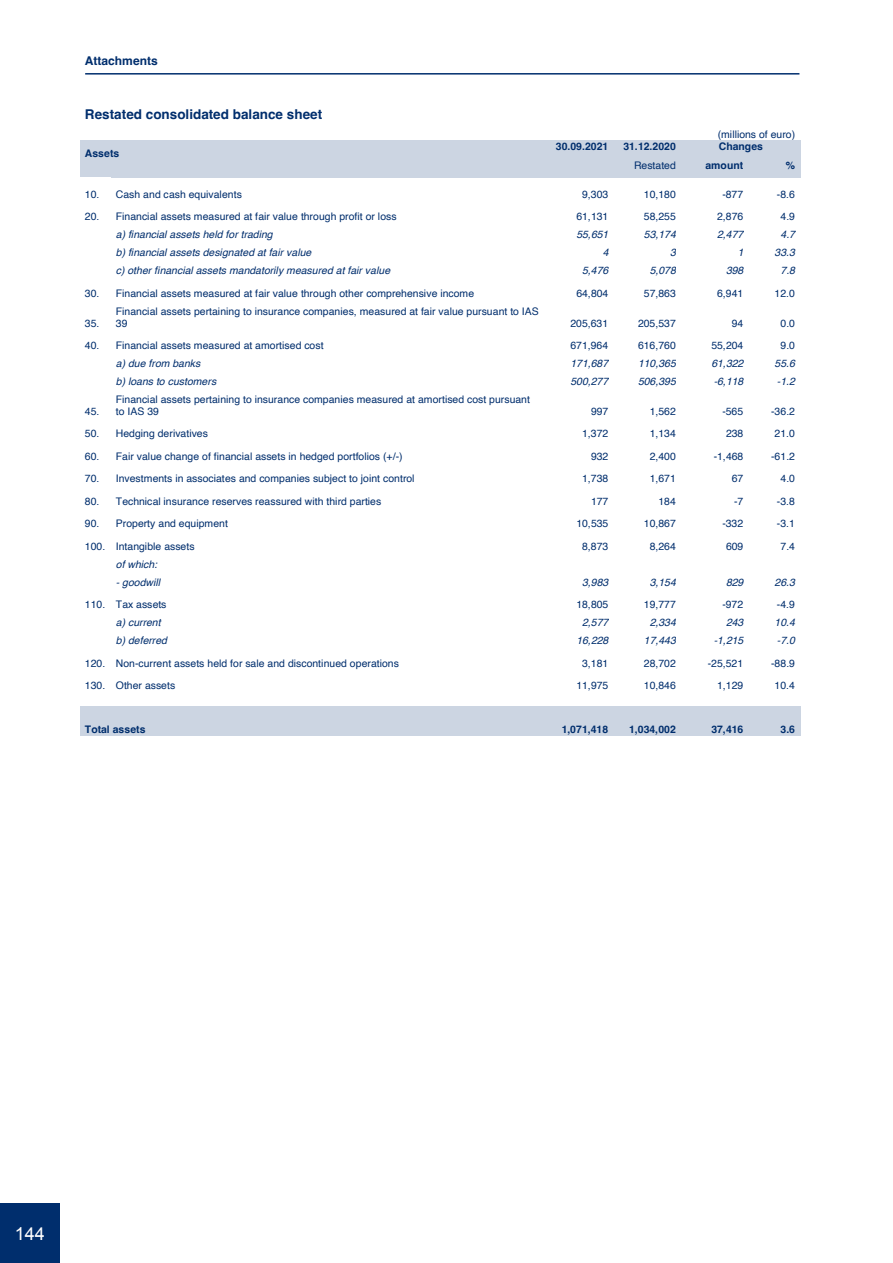
<style>
.page{position:relative;width:893px;height:1263px;background:#fff}
.page>*{position:absolute;margin:0;border:0;box-sizing:border-box;transform-origin:0 0}
.t1{font:18px "Arial";color:#fff}
.t2{font:700 13.5px "Helvetica";letter-spacing:.005em;color:#002e6d}
.t3{font:700 12px "Helvetica";letter-spacing:-.005em;color:#002e6d}
.t4{font:10.5px/12px "Helvetica";letter-spacing:-.005em;color:#002e6d}
.t5{font:italic 10.5px "Helvetica";letter-spacing:-.005em;color:#002e6d}
.t6{font:700 10.5px "Helvetica";letter-spacing:-.005em;color:#002e6d}
</style>
<div class="page">
<hr style="left:85px;top:73px;width:714px;height:2px;background:#002e6d">
<div style="left:80px;top:140px;width:466px;height:19px;background:#ccd5e2"></div>
<div style="left:546px;top:140px;width:68px;height:19px;background:#ccd5e2"></div>
<div style="left:614px;top:140px;width:67px;height:19px;background:#ccd5e2"></div>
<div style="left:681px;top:140px;width:119px;height:19px;background:#ccd5e2"></div>
<div style="left:80px;top:159px;width:31px;height:18px;background:#ccd5e2"></div>
<div style="left:111px;top:159px;width:435px;height:18px;background:#ccd5e2"></div>
<div style="left:546px;top:159px;width:68px;height:18px;background:#ccd5e2"></div>
<div style="left:614px;top:159px;width:67px;height:18px;background:#ccd5e2"></div>
<div style="left:681px;top:159px;width:68px;height:18px;background:#ccd5e2"></div>
<div style="left:749px;top:159px;width:51px;height:18px;background:#ccd5e2"></div>
<div style="left:80px;top:706px;width:466px;height:29px;background:#ccd5e2"></div>
<div style="left:546px;top:706px;width:68px;height:29px;background:#ccd5e2"></div>
<div style="left:614px;top:706px;width:67px;height:29px;background:#ccd5e2"></div>
<div style="left:681px;top:706px;width:68px;height:29px;background:#ccd5e2"></div>
<div style="left:749px;top:706px;width:51px;height:29px;background:#ccd5e2"></div>
<div style="left:0;top:1203px;width:60px;height:60px;background:#002e6d"></div>
<p class="t3" style="left:85px;top:54px;width:74px">Attachments</p>
<p class="t2" style="left:85px;top:106px;width:239px">Restated consolidated balance sheet</p>
<p class="t6" style="left:85px;top:147px;width:36px">Assets</p>
<p class="t4" style="left:718px;top:129px;width:79px">(millions of euro)</p>
<p class="t6" style="left:556px;top:140px;width:54px">30.09.2021</p>
<p class="t6" style="left:623px;top:140px;width:54px">31.12.2020</p>
<p class="t6" style="left:719px;top:140px;width:46px">Changes</p>
<p class="t4" style="left:634px;top:160px;width:43px">Restated</p>
<p class="t6" style="left:705px;top:159px;width:39px">amount</p>
<p class="t6" style="left:786px;top:159px;width:11px">%</p>
<p class="t4" style="left:85px;top:188px;width:158px">10. Cash and cash equivalents</p>
<p class="t4" style="left:582px;top:188px;width:28px">9,303</p>
<p class="t4" style="left:644px;top:188px;width:33px">10,180</p>
<p class="t4" style="left:722px;top:188px;width:22px">-877</p>
<p class="t4" style="left:777px;top:188px;width:20px">-8.6</p>
<p class="t4" style="left:85px;top:211px;width:313px">20. Financial assets measured at fair value through profit or loss</p>
<p class="t4" style="left:576px;top:211px;width:33px">61,131</p>
<p class="t4" style="left:644px;top:211px;width:33px">58,255</p>
<p class="t4" style="left:717px;top:211px;width:28px">2,876</p>
<p class="t4" style="left:781px;top:211px;width:16px">4.9</p>
<p class="t5" style="left:116px;top:226px;width:158px">a) financial assets held for trading</p>
<p class="t5" style="left:576px;top:226px;width:33px">55,651</p>
<p class="t5" style="left:644px;top:226px;width:33px">53,174</p>
<p class="t5" style="left:717px;top:226px;width:28px">2,477</p>
<p class="t5" style="left:781px;top:226px;width:16px">4.7</p>
<p class="t5" style="left:116px;top:244px;width:197px">b) financial assets designated at fair value</p>
<p class="t5" style="left:603px;top:244px;width:7px">4</p>
<p class="t5" style="left:670px;top:244px;width:7px">3</p>
<p class="t5" style="left:738px;top:244px;width:7px">1</p>
<p class="t5" style="left:775px;top:244px;width:22px">33.3</p>
<p class="t5" style="left:116px;top:262px;width:276px">c) other financial assets mandatorily measured at fair value</p>
<p class="t5" style="left:582px;top:262px;width:28px">5,476</p>
<p class="t5" style="left:650px;top:262px;width:28px">5,078</p>
<p class="t5" style="left:726px;top:262px;width:19px">398</p>
<p class="t5" style="left:781px;top:262px;width:16px">7.8</p>
<p class="t4" style="left:85px;top:287px;width:391px">30. Financial assets measured at fair value through other comprehensive income</p>
<p class="t4" style="left:576px;top:287px;width:33px">64,804</p>
<p class="t4" style="left:644px;top:287px;width:33px">57,863</p>
<p class="t4" style="left:717px;top:287px;width:28px">6,941</p>
<p class="t4" style="left:775px;top:287px;width:22px">12.0</p>
<p class="t4" style="left:85px;top:317px;width:16px">35.</p>
<p class="t4" style="left:116px;top:305px;width:424px">Financial assets pertaining to insurance companies, measured at fair value pursuant to IAS<br>39</p>
<p class="t4" style="left:570px;top:317px;width:39px">205,631</p>
<p class="t4" style="left:638px;top:317px;width:39px">205,537</p>
<p class="t4" style="left:732px;top:317px;width:13px">94</p>
<p class="t4" style="left:781px;top:317px;width:16px">0.0</p>
<p class="t4" style="left:85px;top:340px;width:240px">40. Financial assets measured at amortised cost</p>
<p class="t4" style="left:570px;top:340px;width:39px">671,964</p>
<p class="t4" style="left:638px;top:340px;width:39px">616,760</p>
<p class="t4" style="left:711px;top:340px;width:33px">55,204</p>
<p class="t4" style="left:781px;top:340px;width:16px">9.0</p>
<p class="t5" style="left:116px;top:355px;width:86px">a) due from banks</p>
<p class="t5" style="left:570px;top:355px;width:39px">171,687</p>
<p class="t5" style="left:638px;top:355px;width:39px">110,365</p>
<p class="t5" style="left:711px;top:355px;width:33px">61,322</p>
<p class="t5" style="left:775px;top:355px;width:22px">55.6</p>
<p class="t5" style="left:116px;top:373px;width:102px">b) loans to customers</p>
<p class="t5" style="left:570px;top:373px;width:39px">500,277</p>
<p class="t5" style="left:638px;top:373px;width:39px">506,395</p>
<p class="t5" style="left:714px;top:373px;width:31px">-6,118</p>
<p class="t5" style="left:777px;top:373px;width:20px">-1.2</p>
<p class="t4" style="left:85px;top:406px;width:16px">45.</p>
<p class="t4" style="left:116px;top:393px;width:416px">Financial assets pertaining to insurance companies measured at amortised cost pursuant to IAS 39</p>
<p class="t4" style="left:591px;top:406px;width:19px">997</p>
<p class="t4" style="left:650px;top:406px;width:28px">1,562</p>
<p class="t4" style="left:722px;top:406px;width:22px">-565</p>
<p class="t4" style="left:771px;top:406px;width:25px">-36.2</p>
<p class="t4" style="left:85px;top:428px;width:124px">50. Hedging derivatives</p>
<p class="t4" style="left:582px;top:428px;width:28px">1,372</p>
<p class="t4" style="left:650px;top:428px;width:28px">1,134</p>
<p class="t4" style="left:726px;top:428px;width:19px">238</p>
<p class="t4" style="left:775px;top:428px;width:22px">21.0</p>
<p class="t4" style="left:85px;top:451px;width:319px">60. Fair value change of financial assets in hedged portfolios (+/-)</p>
<p class="t4" style="left:591px;top:451px;width:19px">932</p>
<p class="t4" style="left:650px;top:451px;width:28px">2,400</p>
<p class="t4" style="left:714px;top:451px;width:31px">-1,468</p>
<p class="t4" style="left:771px;top:451px;width:25px">-61.2</p>
<p class="t4" style="left:85px;top:473px;width:331px">70. Investments in associates and companies subject to joint control</p>
<p class="t4" style="left:582px;top:473px;width:28px">1,738</p>
<p class="t4" style="left:650px;top:473px;width:28px">1,671</p>
<p class="t4" style="left:732px;top:473px;width:13px">67</p>
<p class="t4" style="left:781px;top:473px;width:16px">4.0</p>
<p class="t4" style="left:85px;top:496px;width:298px">80. Technical insurance reserves reassured with third parties</p>
<p class="t4" style="left:591px;top:496px;width:19px">177</p>
<p class="t4" style="left:658px;top:496px;width:19px">184</p>
<p class="t4" style="left:734px;top:496px;width:11px">-7</p>
<p class="t4" style="left:777px;top:496px;width:20px">-3.8</p>
<p class="t4" style="left:85px;top:518px;width:144px">90. Property and equipment</p>
<p class="t4" style="left:576px;top:518px;width:33px">10,535</p>
<p class="t4" style="left:644px;top:518px;width:33px">10,867</p>
<p class="t4" style="left:722px;top:518px;width:22px">-332</p>
<p class="t4" style="left:777px;top:518px;width:20px">-3.1</p>
<p class="t4" style="left:85px;top:541px;width:111px">100. Intangible assets</p>
<p class="t4" style="left:582px;top:541px;width:28px">8,873</p>
<p class="t4" style="left:650px;top:541px;width:28px">8,264</p>
<p class="t4" style="left:726px;top:541px;width:19px">609</p>
<p class="t4" style="left:781px;top:541px;width:16px">7.4</p>
<p class="t5" style="left:116px;top:556px;width:43px">of which:</p>
<p class="t5" style="left:116px;top:574px;width:46px">- goodwill</p>
<p class="t5" style="left:582px;top:574px;width:28px">3,983</p>
<p class="t5" style="left:650px;top:574px;width:28px">3,154</p>
<p class="t5" style="left:726px;top:574px;width:19px">829</p>
<p class="t5" style="left:775px;top:574px;width:22px">26.3</p>
<p class="t4" style="left:85px;top:599px;width:83px">110. Tax assets</p>
<p class="t4" style="left:576px;top:599px;width:33px">18,805</p>
<p class="t4" style="left:644px;top:599px;width:33px">19,777</p>
<p class="t4" style="left:722px;top:599px;width:22px">-972</p>
<p class="t4" style="left:777px;top:599px;width:20px">-4.9</p>
<p class="t5" style="left:116px;top:614px;width:46px">a) current</p>
<p class="t5" style="left:582px;top:614px;width:28px">2,577</p>
<p class="t5" style="left:650px;top:614px;width:28px">2,334</p>
<p class="t5" style="left:726px;top:614px;width:19px">243</p>
<p class="t5" style="left:775px;top:614px;width:22px">10.4</p>
<p class="t5" style="left:116px;top:632px;width:53px">b) deferred</p>
<p class="t5" style="left:576px;top:632px;width:33px">16,228</p>
<p class="t5" style="left:644px;top:632px;width:33px">17,443</p>
<p class="t5" style="left:714px;top:632px;width:31px">-1,215</p>
<p class="t5" style="left:777px;top:632px;width:20px">-7.0</p>
<p class="t4" style="left:85px;top:658px;width:315px">120. Non-current assets held for sale and discontinued operations</p>
<p class="t4" style="left:582px;top:658px;width:28px">3,181</p>
<p class="t4" style="left:644px;top:658px;width:33px">28,702</p>
<p class="t4" style="left:708px;top:658px;width:37px">-25,521</p>
<p class="t4" style="left:771px;top:658px;width:25px">-88.9</p>
<p class="t4" style="left:85px;top:680px;width:92px">130. Other assets</p>
<p class="t4" style="left:576px;top:680px;width:33px">11,975</p>
<p class="t4" style="left:644px;top:680px;width:33px">10,846</p>
<p class="t4" style="left:717px;top:680px;width:28px">1,129</p>
<p class="t4" style="left:775px;top:680px;width:22px">10.4</p>
<p class="t6" style="left:85px;top:723px;width:62px">Total assets</p>
<p class="t6" style="left:562px;top:723px;width:48px">1,071,418</p>
<p class="t6" style="left:629px;top:723px;width:48px">1,034,002</p>
<p class="t6" style="left:711px;top:723px;width:33px">37,416</p>
<p class="t6" style="left:781px;top:723px;width:16px">3.6</p>
<h1 class="t1" style="left:15px;top:1222px;width:32px">144</h1>
</div>
